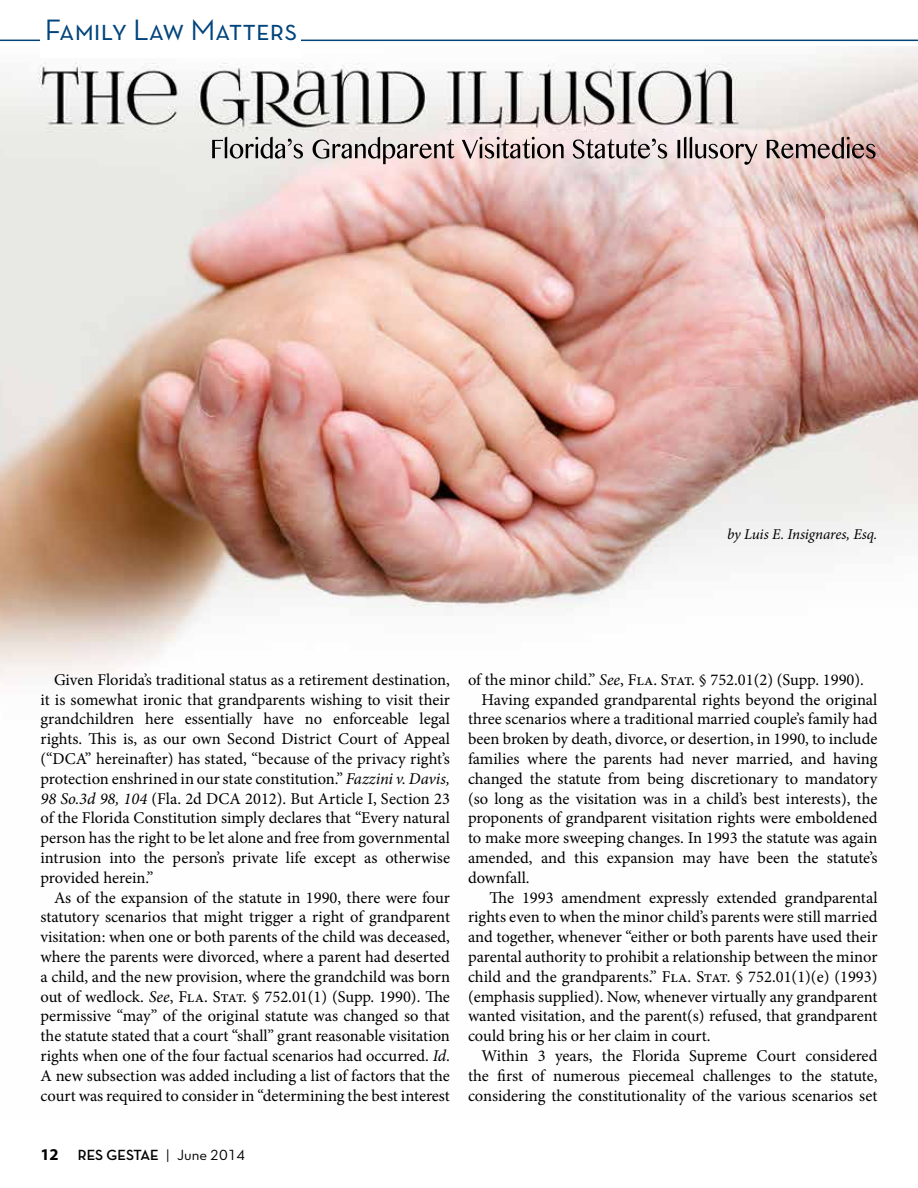
<style>
.page{position:relative;width:918px;height:1188px;background:#fff}
.page>*{position:absolute;margin:0;border:0;box-sizing:border-box;transform-origin:0 0}
.t1{font:30px "Neutra Text TF Book SC";color:#00447c}
.t2{font:16.5px/19.8px "Minion Pro";color:#000;text-align:justify}
.t3{font:700 16.5px "Myriad Pro";color:#000}
.t4{font:italic 15px "Minion Pro";letter-spacing:-.01em;color:#000}
.t5{font:700 15px "Neutra Disp";color:#000}
.s1{font-style:italic}
.s2{font-weight:500}
.s3{font-family:"Neutra Text TF Book Alt";font-weight:400}
</style>
<div class="page">
<img style="left:0;top:47px;width:918px;height:635px">
<hr style="left:0;top:40px;width:918px;height:1px;background:#00447c">
<div style="left:40px;top:20px;width:261px;height:38px;background:#fff"></div>
<h1 class="t1" style="left:45px;top:12px;width:254px">Family Law Matters</h1>
<p class="t4" style="left:727px;top:524px;width:152px">by Luis E. Insignares, Esq.</p>
<p class="t2" style="left:41px;top:670px;width:411px;text-indent:13px">Given Florida’s traditional status as a retirement destination, it is somewhat ironic that grandparents wishing to visit their grandchildren here essentially have no enforceable legal rights. This is, as our own Second District Court of Appeal (“DCA” hereinafter) has stated, “because of the privacy right’s protection enshrined in our state constitution.” <span class="s1">Fazzini v. Davis, 98 So.3d 98, 104</span> (Fla. 2d DCA 2012). But Article I, Section 23 of the Florida Constitution simply declares that “Every natural person has the right to be let alone and free from governmental intrusion into the person’s private life except as otherwise provided herein.”</p>
<p class="t2" style="left:41px;top:888px;width:411px;text-indent:13px">As of the expansion of the statute in 1990, there were four statutory scenarios that might trigger a right of grandparent visitation: when one or both parents of the child was deceased, where the parents were divorced, where a parent had deserted a child, and the new provision, where the grandchild was born out of wedlock. <span class="s1">See</span>, Fla. Stat. § 752.01(1) (Supp. 1990). The permissive “may” of the original statute was changed so that the statute stated that a court “shall” grant reasonable visitation rights when one of the four factual scenarios had occurred. <span class="s1">Id</span>.<br>A new subsection was added including a list of factors that the court was required to consider in “determining the best interest</p>
<p class="t3" style="left:40px;top:1144px;width:20px">12</p>
<p class="t5" style="left:78px;top:1147px;width:169px">RES GESTAE <span class="s2">|</span> <span class="s3">June 2014</span></p>
<p class="t2" style="left:468px;top:670px;width:398px">of the minor child.” <span class="s1">See</span>, Fla. Stat. § 752.01(2) (Supp. 1990).</p>
<p class="t2" style="left:481px;top:690px;width:397px">Having expanded grandparental rights beyond the original</p>
<p class="t2" style="left:468px;top:709px;width:411px">three scenarios where a traditional married couple’s family had</p>
<p class="t2" style="left:468px;top:729px;width:411px">been broken by death, divorce, or desertion, in 1990, to include</p>
<p class="t2" style="left:468px;top:749px;width:411px">families where the parents had never married, and having</p>
<p class="t2" style="left:468px;top:769px;width:411px">changed the statute from being discretionary to mandatory</p>
<p class="t2" style="left:468px;top:789px;width:411px">(so long as the visitation was in a child’s best interests), the</p>
<p class="t2" style="left:468px;top:808px;width:411px">proponents of grandparent visitation rights were emboldened</p>
<p class="t2" style="left:468px;top:828px;width:411px">to make more sweeping changes. In 1993 the statute was again</p>
<p class="t2" style="left:468px;top:848px;width:411px">amended, and this expansion may have been the statute’s</p>
<p class="t2" style="left:468px;top:868px;width:63px">downfall.</p>
<p class="t2" style="left:489px;top:888px;width:390px">The 1993 amendment expressly extended grandparental</p>
<p class="t2" style="left:468px;top:907px;width:411px">rights even to when the minor child’s parents were still married</p>
<p class="t2" style="left:468px;top:927px;width:411px">and together, whenever “either or both parents have used their</p>
<p class="t2" style="left:468px;top:947px;width:411px">parental authority to prohibit a relationship between the minor</p>
<p class="t2" style="left:468px;top:967px;width:411px">child and the grandparents.” Fla. Stat. § 752.01(1)(e) (1993)</p>
<p class="t2" style="left:468px;top:987px;width:411px">(emphasis supplied). Now, whenever virtually any grandparent</p>
<p class="t2" style="left:468px;top:1006px;width:411px">wanted visitation, and the parent(s) refused, that grandparent</p>
<p class="t2" style="left:468px;top:1026px;width:244px">could bring his or her claim in court.</p>
<p class="t2" style="left:481px;top:1046px;width:397px">Within 3 years, the Florida Supreme Court considered</p>
<p class="t2" style="left:468px;top:1066px;width:411px">the first of numerous piecemeal challenges to the statute,</p>
<p class="t2" style="left:468px;top:1086px;width:411px">considering the constitutionality of the various scenarios set</p>
</div>
